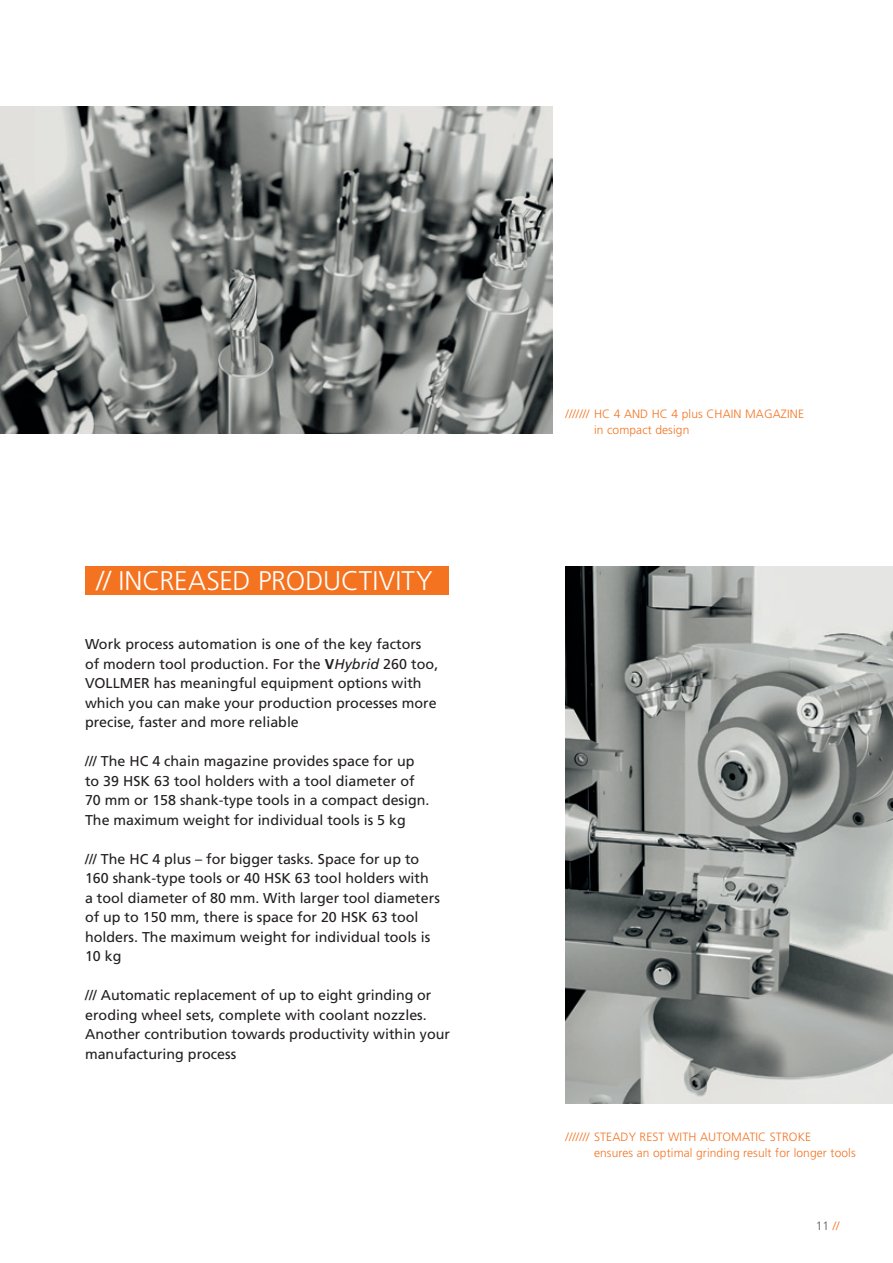
<style>
.page{position:relative;width:893px;height:1263px;background:#fff}
.page>*{position:absolute;margin:0;border:0;box-sizing:border-box;transform-origin:0 0}
.t1{font:300 27px "Frutiger";color:#fff}
.t2{font:14.25px/19.5px "Frutiger";color:#231f20}
.t3{font:300 12px/16.5px "Frutiger";letter-spacing:.01em;color:#f47321}
.t4{font:300 12px "Frutiger";color:#57585a}
.s1{font-weight:700}
.s2{font-style:italic}
.s3{color:#f47321}
</style>
<div class="page">
<img style="left:566px;top:566px;width:327px;height:537px">
<img style="left:0;top:106px;width:553px;height:328px">
<div style="left:85px;top:566px;width:364px;height:29px;background:#f47321"></div>
<p class="t1" style="left:97px;top:565px;width:338px">// INCREASED PRODUCTIVITY</p>
<p class="t2" style="left:85px;top:635px;width:355px">Work process automation is one of the key factors of modern tool production. For the <span class="s1">V</span><span class="s2">Hybrid</span> 260 too, VOLLMER has meaningful equipment options with which you can make your production processes more precise, faster and more reliable</p>
<p class="t2" style="left:85px;top:752px;width:346px">/// The HC 4 chain magazine provides space for up to 39 HSK 63 tool holders with a tool diameter of 70 mm or 158 shank-type tools in a compact design.<br>The maximum weight for individual tools is 5 kg</p>
<p class="t2" style="left:85px;top:849px;width:356px">/// The HC 4 plus – for bigger tasks. Space for up to 160 shank-type tools or 40 HSK 63 tool holders with a tool diameter of 80 mm. With larger tool diameters of up to 150 mm, there is space for 20 HSK 63 tool holders. The maximum weight for individual tools is 10 kg</p>
<p class="t2" style="left:85px;top:986px;width:366px">/// Automatic replacement of up to eight grinding or eroding wheel sets, complete with coolant nozzles.<br>Another contribution towards productivity within your manufacturing process</p>
<p class="t3" style="left:594px;top:405px;width:211px;text-indent:-28px">/////// HC 4 AND HC 4 plus CHAIN MAGAZINE in compact design</p>
<p class="t3" style="left:594px;top:1128px;width:263px;text-indent:-28px">/////// STEADY REST WITH AUTOMATIC STROKE<br>ensures an optimal grinding result for longer tools</p>
<p class="t4" style="left:816px;top:1219px;width:25px">11 <span class="s3">//</span></p>
</div>
